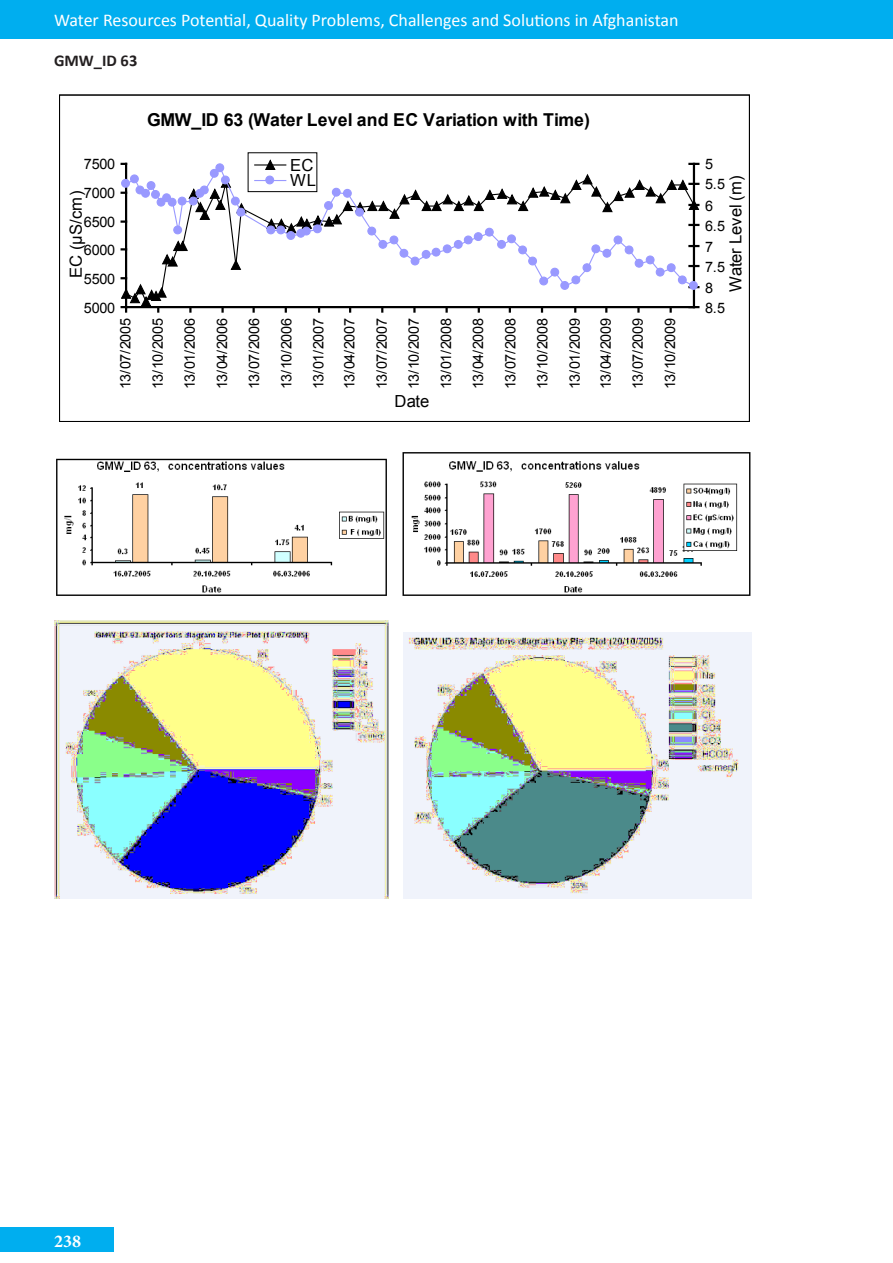
<style>
.page{position:relative;width:893px;height:1263px;background:#fff}
.page>*{position:absolute;margin:0;border:0;box-sizing:border-box;transform-origin:0 0}
.t1{font:18px "Calibri";color:#fff}
.t2{font:700 18px "Minion Pro";color:#fff}
.t3{font:700 17.7px "Arial";letter-spacing:.005em;color:#000}
.t4{font:16.65px/15.6px "Arial";letter-spacing:-.01em;color:#000}
.t5{font:700 16.5px "Calibri";color:#231f20}
.t6{font:14.4px/20.4px "Arial";letter-spacing:-.02em;color:#000}
</style>
<div class="page">
<div style="left:0;top:1227px;width:114px;height:25px;background:#00aeef"></div>
<div style="left:0;top:0;width:893px;height:38px;background:#00aeef"></div>
<svg style="left:122px;top:159px;width:577px;height:153px"></svg>
<hr style="left:255px;top:180px;width:31px;height:1px;background:#99f">
<div style="left:266px;top:176px;width:8px;height:8px;background:#99f;border-radius:50%"></div>
<div style="left:265px;top:176px;width:9px;height:8px;border:1px solid #99f;border-radius:50%"></div>
<img style="left:56px;top:458px;width:331px;height:138px">
<img style="left:402px;top:452px;width:349px;height:144px">
<img style="left:54px;top:621px;width:334px;height:277px">
<img style="left:403px;top:632px;width:349px;height:266px">
<p class="t1" style="left:54px;top:9px;width:626px">Water Resources Potential, Quality Problems, Challenges and Solutions in Afghanistan</p>
<p class="t5" style="left:54px;top:50px;width:85px">GMW_ID 63</p>
<p class="t6" style="left:84px;top:154px;width:33px">7500</p>
<p class="t6" style="left:84px;top:183px;width:33px">7000</p>
<p class="t4" style="left:68px;top:278px;width:89px;rotate:-90deg">EC (µS/cm)</p>
<p class="t6" style="left:84px;top:212px;width:33px">6500</p>
<p class="t6" style="left:84px;top:240px;width:33px">6000</p>
<p class="t6" style="left:84px;top:269px;width:33px">5500</p>
<p class="t6" style="left:84px;top:298px;width:33px">5000</p>
<p class="t3" style="left:147px;top:108px;width:444px">GMW_ID 63 (Water Level and EC Variation with Time)</p>
<p class="t4" style="left:290px;top:157px;width:27px">EC<br>WL</p>
<p class="t6" style="left:115px;top:389px;width:73px;rotate:-90deg">13/07/2005</p>
<p class="t6" style="left:148px;top:389px;width:73px;rotate:-90deg">13/10/2005</p>
<p class="t6" style="left:180px;top:389px;width:73px;rotate:-90deg">13/01/2006</p>
<p class="t6" style="left:212px;top:389px;width:73px;rotate:-90deg">13/04/2006</p>
<p class="t6" style="left:244px;top:389px;width:73px;rotate:-90deg">13/07/2006</p>
<p class="t6" style="left:276px;top:389px;width:73px;rotate:-90deg">13/10/2006</p>
<p class="t6" style="left:303px;top:389px;width:73px;line-height:31px;rotate:-90deg">13/01/2007<br>13/04/2007</p>
<p class="t6" style="left:372px;top:389px;width:73px;rotate:-90deg">13/07/2007</p>
<p class="t6" style="left:404px;top:389px;width:73px;rotate:-90deg">13/10/2007</p>
<p class="t6" style="left:436px;top:389px;width:73px;rotate:-90deg">13/01/2008</p>
<p class="t6" style="left:468px;top:389px;width:73px;rotate:-90deg">13/04/2008</p>
<p class="t6" style="left:500px;top:389px;width:73px;rotate:-90deg">13/07/2008</p>
<p class="t6" style="left:532px;top:389px;width:73px;rotate:-90deg">13/10/2008</p>
<p class="t6" style="left:559px;top:389px;width:73px;line-height:31px;rotate:-90deg">13/01/2009<br>13/04/2009</p>
<p class="t6" style="left:628px;top:389px;width:73px;rotate:-90deg">13/07/2009</p>
<p class="t6" style="left:660px;top:389px;width:73px;rotate:-90deg">13/10/2009</p>
<p class="t4" style="left:394px;top:394px;width:36px">Date</p>
<p class="t6" style="left:705px;top:154px;width:22px">5<br>5.5<br>6<br>6.5<br>7<br>7.5<br>8<br>8.5</p>
<p class="t4" style="left:728px;top:292px;width:118px;rotate:-90deg">Water Level (m)</p>
<p class="t2" style="left:54px;top:1228px;width:28px">238</p>
</div>
